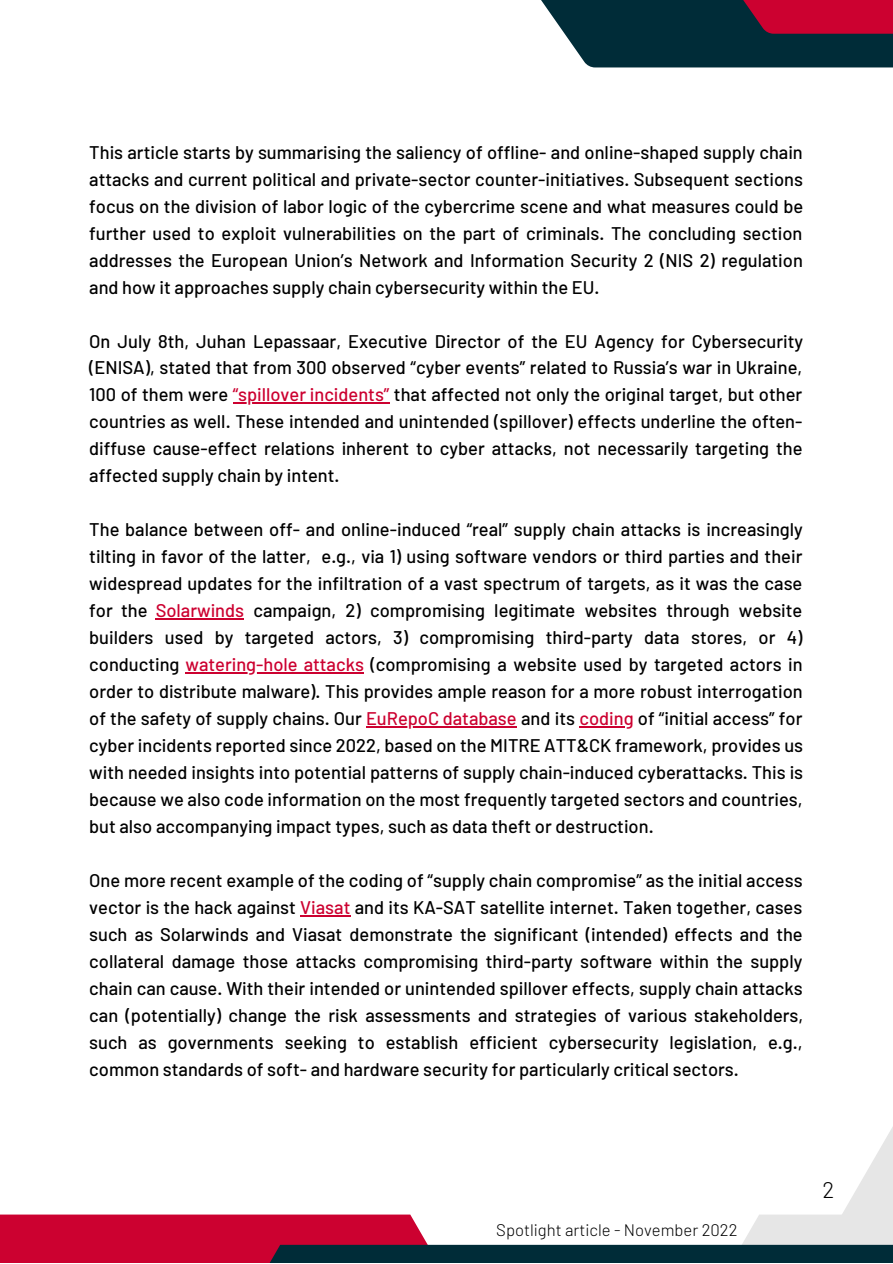
<style>
.page{position:relative;width:893px;height:1264px;background:#fff}
.page>*{position:absolute;margin:0;border:0;box-sizing:border-box;transform-origin:0 0}
.t1{font:300 22.5px "Barlow";color:#000}
.t2{font:500 18.3px/27px "Barlow";color:#000;text-align:justify}
.t3{font:300 16.65px "Barlow";color:#000}
.s1{color:#cc0130}
</style>
<div class="page">
<svg style="left:541px;top:0;width:351px;height:67px;background:#393143"></svg>
<svg style="left:0;top:1128px;width:892px;height:134px"></svg>
<hr style="left:233px;top:402px;width:156px;height:2px;background:#cc0130">
<hr style="left:156px;top:618px;width:88px;height:1px;background:#cc0130">
<hr style="left:185px;top:672px;width:179px;height:1px;background:#cc0130">
<hr style="left:366px;top:726px;width:150px;height:1px;background:#cc0130">
<hr style="left:579px;top:726px;width:54px;height:1px;background:#cc0130">
<hr style="left:300px;top:915px;width:50px;height:1px;background:#cc0130">
<p class="t2" style="left:89px;top:138px;width:715px">This article starts by summarising the saliency of offline- and online-shaped supply chain attacks and current political and private-sector counter-initiatives. Subsequent sections focus on the division of labor logic of the cybercrime scene and what measures could be further used to exploit vulnerabilities on the part of criminals. The concluding section addresses the European Union’s Network and Information Security 2 (NIS 2) regulation and how it approaches supply chain cybersecurity within the EU.</p>
<p class="t2" style="left:89px;top:327px;width:715px">On July 8th, Juhan Lepassaar, Executive Director of the EU Agency for Cybersecurity (ENISA), stated that from 300 observed “cyber events” related to Russia’s war in Ukraine, 100 of them were <span class="s1">“spillover incidents”</span> that affected not only the original target, but other countries as well. These intended and unintended (spillover) effects underline the often&shy;diffuse cause-effect relations inherent to cyber attacks, not necessarily targeting the affected supply chain by intent.</p>
<p class="t2" style="left:89px;top:515px;width:715px">The balance between off- and online-induced “real” supply chain attacks is increasingly tilting in favor of the latter, e.g., via 1) using software vendors or third parties and their widespread updates for the infiltration of a vast spectrum of targets, as it was the case for the <span class="s1">Solarwinds</span> campaign, 2) compromising legitimate websites through website builders used by targeted actors, 3) compromising third-party data stores, or 4) conducting <span class="s1">watering-hole attacks</span> (compromising a website used by targeted actors in order to distribute malware). This provides ample reason for a more robust interrogation of the safety of supply chains. Our <span class="s1">EuRepoC database</span> and its <span class="s1">coding</span> of “initial access” for cyber incidents reported since 2022, based on the MITRE ATT&amp;CK framework, provides us with needed insights into potential patterns of supply chain-induced cyberattacks. This is because we also code information on the most frequently targeted sectors and countries, but also accompanying impact types, such as data theft or destruction.</p>
<p class="t2" style="left:89px;top:866px;width:715px">One more recent example of the coding of “supply chain compromise” as the initial access vector is the hack against <span class="s1">Viasat</span> and its KA-SAT satellite internet. Taken together, cases such as Solarwinds and Viasat demonstrate the significant (intended) effects and the collateral damage those attacks compromising third-party software within the supply chain can cause. With their intended or unintended spillover effects, supply chain attacks can (potentially) change the risk assessments and strategies of various stakeholders, such as governments seeking to establish efficient cybersecurity legislation, e.g., common standards of soft- and hardware security for particularly critical sectors.</p>
<p class="t3" style="left:496px;top:1219px;width:243px">Spotlight article - November 2022</p>
<p class="t1" style="left:822px;top:1175px;width:13px">2</p>
</div>
